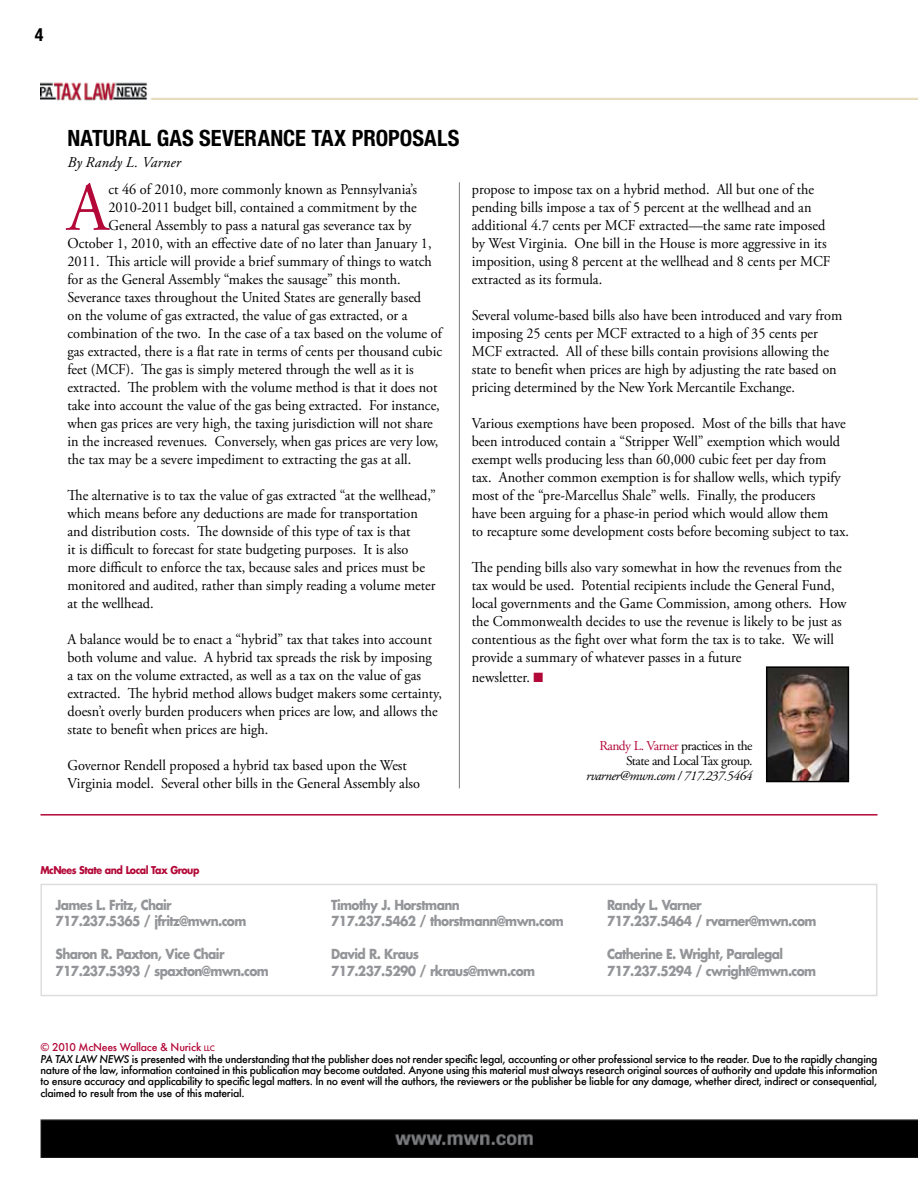
<style>
.page{position:relative;width:918px;height:1188px;background:#fff}
.page>*{position:absolute;margin:0;border:0;box-sizing:border-box;transform-origin:0 0}
.t1{font:69.3px "Adobe Garamond Pro";color:#b30838;scale:.95 1}
.t2{font:700 condensed 22.5px "Helvetica Neue";letter-spacing:.005em;color:#000}
.t3{font:700 condensed 18px "Helvetica Neue";color:#000}
.t4{font:15px/18px "Adobe Garamond Pro";color:#000;scale:.95 1}
.t5{font:italic 15px "Adobe Garamond Pro";letter-spacing:.01em;color:#000}
.t6{font:700 13.5px/16.5px "Futura";letter-spacing:-.05em;color:#939598;scale:.9 1}
.t7{font:13.5px/15px "Adobe Garamond";letter-spacing:-.04em;color:#000;text-align:right}
.t8{font:italic 13.5px "Adobe Garamond";letter-spacing:-.04em;color:#000}
.t9{font:500 10.5px/11.4px "Futura";letter-spacing:-.025em;color:#000}
.t10{font:700 10.5px "Futura";letter-spacing:-.05em;color:#b30838;scale:.9 1}
.s1{color:#b30838}
.s2{font-size:7.35px;color:#b30838}
.s3{font-style:italic}
</style>
<div class="page">
<img style="left:41px;top:82px;width:877px;height:1076px">
<hr style="left:459px;top:182px;width:1px;height:606px;background:#7b7c7f">
<img style="left:769px;top:669px;width:77px;height:110px">
<div style="left:766px;top:666px;width:83px;height:116px;border:2px solid #000"></div>
<div style="left:40px;top:884px;width:838px;height:112px;border:2px solid #dcddde"></div>
<hr style="left:40px;top:814px;width:838px;height:2px;background:#b30838">
<p class="t3" style="left:35px;top:24px;width:10px">4</p>
<h2 class="t2" style="left:68px;top:125px;width:393px">NATURAL GAS SEVERANCE TAX PROPOSALS</h2>
<p class="t5" style="left:68px;top:154px;width:115px">By Randy L. Varner</p>
<h1 class="t1" style="left:68px;top:166px;width:45px">A</h1>
<p class="t4" style="left:109px;top:181px;width:326px">ct 46 of 2010, more commonly known as Pennsylvania’s</p>
<p class="t4" style="left:109px;top:199px;width:326px">2010-2011 budget bill, contained a commitment by the</p>
<p class="t4" style="left:109px;top:217px;width:320px">General Assembly to pass a natural gas severance tax by</p>
<p class="t4" style="left:68px;top:235px;width:385px">October 1, 2010, with an effective date of no later than January 1,</p>
<p class="t4" style="left:68px;top:253px;width:385px">2011. This article will provide a brief summary of things to watch</p>
<p class="t4" style="left:68px;top:271px;width:352px">for as the General Assembly “makes the sausage” this month.</p>
<p class="t4" style="left:68px;top:289px;width:374px">Severance taxes throughout the United States are generally based</p>
<p class="t4" style="left:68px;top:307px;width:360px">on the volume of gas extracted, the value of gas extracted, or a</p>
<p class="t4" style="left:68px;top:325px;width:396px">combination of the two. In the case of a tax based on the volume of</p>
<p class="t4" style="left:68px;top:343px;width:396px">gas extracted, there is a flat rate in terms of cents per thousand cubic</p>
<p class="t4" style="left:68px;top:361px;width:366px">feet (MCF). The gas is simply metered through the well as it is</p>
<p class="t4" style="left:68px;top:379px;width:391px">extracted. The problem with the volume method is that it does not</p>
<p class="t4" style="left:68px;top:397px;width:393px">take into account the value of the gas being extracted. For instance,</p>
<p class="t4" style="left:68px;top:415px;width:386px">when gas prices are very high, the taxing jurisdiction will not share</p>
<p class="t4" style="left:68px;top:433px;width:392px">in the increased revenues. Conversely, when gas prices are very low,</p>
<p class="t4" style="left:68px;top:451px;width:363px">the tax may be a severe impediment to extracting the gas at all.</p>
<p class="t4" style="left:68px;top:487px;width:389px">The alternative is to tax the value of gas extracted “at the wellhead,” which means before any deductions are made for transportation and distribution costs. The downside of this type of tax is that<br>it is difficult to forecast for state budgeting purposes. It is also more difficult to enforce the tax, because sales and prices must be monitored and audited, rather than simply reading a volume meter at the wellhead.</p>
<p class="t4" style="left:68px;top:631px;width:396px">A balance would be to enact a “hybrid” tax that takes into account both volume and value. A hybrid tax spreads the risk by imposing<br>a tax on the volume extracted, as well as a tax on the value of gas extracted. The hybrid method allows budget makers some certainty, doesn’t overly burden producers when prices are low, and allows the state to benefit when prices are high.</p>
<p class="t4" style="left:68px;top:757px;width:373px">Governor Rendell proposed a hybrid tax based upon the West<br>Virginia model. Several other bills in the General Assembly also</p>
<p class="t4" style="left:472px;top:181px;width:379px">propose to impose tax on a hybrid method. All but one of the pending bills impose a tax of 5 percent at the wellhead and an additional 4.7 cents per MCF extracted—the same rate imposed by West Virginia. One bill in the House is more aggressive in its imposition, using 8 percent at the wellhead and 8 cents per MCF extracted as its formula.</p>
<p class="t4" style="left:472px;top:307px;width:391px">Several volume-based bills also have been introduced and vary from imposing 25 cents per MCF extracted to a high of 35 cents per MCF extracted. All of these bills contain provisions allowing the state to benefit when prices are high by adjusting the rate based on pricing determined by the New York Mercantile Exchange.</p>
<p class="t4" style="left:472px;top:415px;width:399px">Various exemptions have been proposed. Most of the bills that have been introduced contain a “Stripper Well” exemption which would exempt wells producing less than 60,000 cubic feet per day from tax. Another common exemption is for shallow wells, which typify most of the “pre-Marcellus Shale” wells. Finally, the producers<br>have been arguing for a phase-in period which would allow them<br>to recapture some development costs before becoming subject to tax.</p>
<p class="t4" style="left:472px;top:559px;width:396px">The pending bills also vary somewhat in how the revenues from the tax would be used. Potential recipients include the General Fund, local governments and the Game Commission, among others. How the Commonwealth decides to use the revenue is likely to be just as contentious as the fight over what form the tax is to take. We will provide a summary of whatever passes in a future</p>
<p class="t4" style="left:472px;top:668px;width:77px">newsletter. <span class="s1">■</span></p>
<p class="t7" style="left:599px;top:739px;width:155px"><span class="s1">Randy L. Varner</span> practices in the<br>State and Local Tax group.</p>
<p class="t8" style="left:586px;top:769px;width:168px">rvarner@mwn.com / 717.237.5464</p>
<p class="t10" style="left:40px;top:863px;width:178px">McNees State and Local Tax Group</p>
<p class="t6" style="left:56px;top:896px;width:214px">James L. Fritz, Chair<br>717.237.5365 / jfritz@mwn.com</p>
<p class="t6" style="left:56px;top:945px;width:239px">Sharon R. Paxton, Vice Chair<br>717.237.5393 / spaxton@mwn.com</p>
<p class="t6" style="left:331px;top:896px;width:260px">Timothy J. Horstmann<br>717.237.5462 / thorstmann@mwn.com</p>
<p class="t6" style="left:331px;top:945px;width:228px">David R. Kraus<br>717.237.5290 / rkraus@mwn.com</p>
<p class="t6" style="left:607px;top:896px;width:234px">Randy L. Varner<br>717.237.5464 / rvarner@mwn.com</p>
<p class="t6" style="left:607px;top:945px;width:234px">Catherine E. Wright, Paralegal<br>717.237.5294 / cwright@mwn.com</p>
<p class="t9" style="left:40px;top:1042px;width:839px"><span class="s1">© 2010 McNees Wallace &amp; Nurick</span> <span class="s2">llc<br></span><span class="s3">PA TAX LAW NEWS</span> is presented with the understanding that the publisher does not render specific legal, accounting or other professional service to the reader. Due to the rapidly changing nature of the law, information contained in this publication may become outdated. Anyone using this material must always research original sources of authority and update this information to ensure accuracy and applicability to specific legal matters. In no event will the authors, the reviewers or the publisher be liable for any damage, whether direct, indirect or consequential, claimed to result from the use of this material.</p>
</div>
